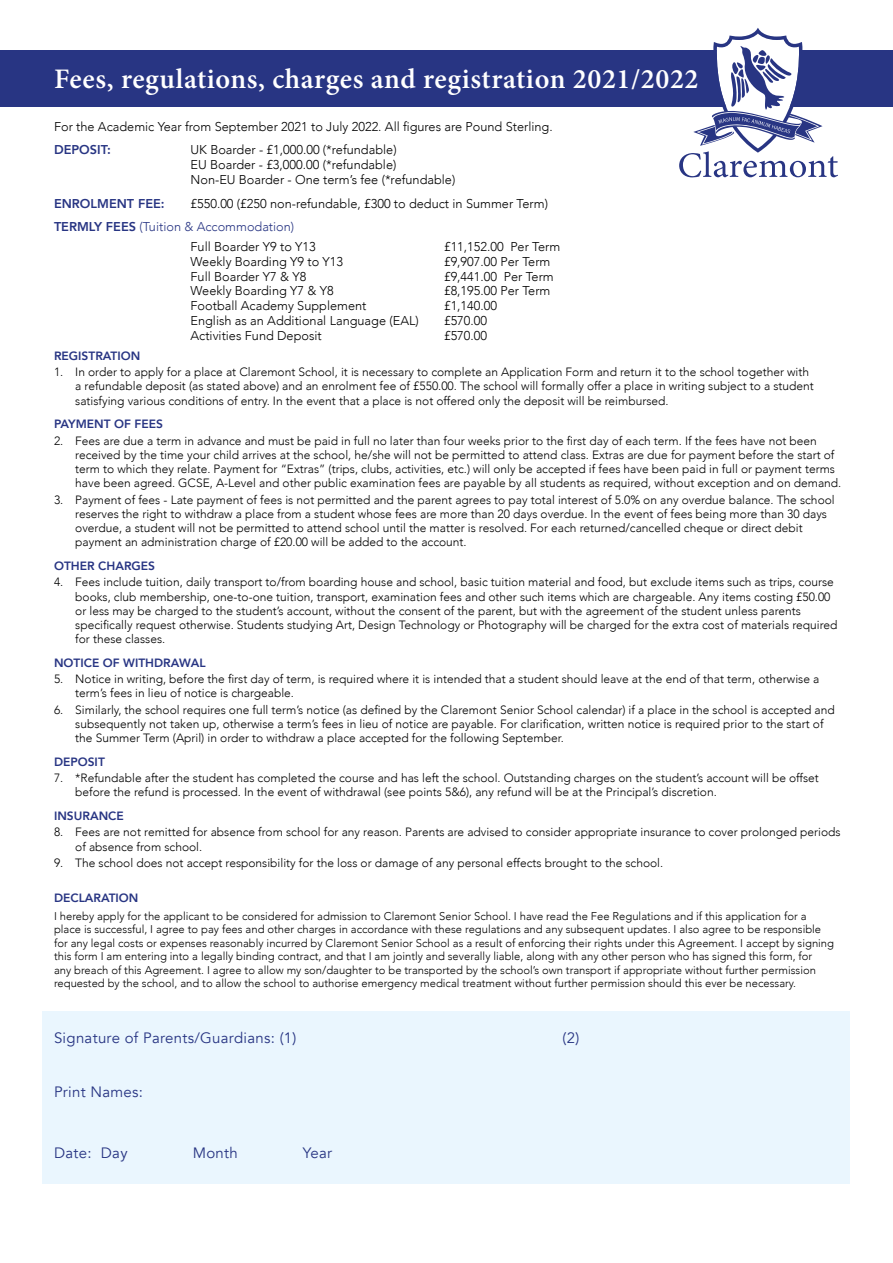
<style>
.page{position:relative;width:893px;height:1263px;background:#fff}
.page>*{position:absolute;margin:0;border:0;box-sizing:border-box;transform-origin:0 0}
.t1{font:600 28.35px "Minion Pro";letter-spacing:.02em;color:#fff}
.t2{font:15px "Avenir";letter-spacing:.02em;color:#283583}
.t3{font:300 12.75px/15px "Avenir";color:#000}
.t4{font:800 12.75px "Avenir";color:#283583}
.t5{font:300 12px/14.2px "Avenir";color:#000}
.t6{font:800 12px "Avenir";color:#283583}
.t7{font:300 11.25px/13.5px "Avenir";color:#000}
.s1{font-weight:800;color:#283583}
.s2{color:#283583}
</style>
<div class="page">
<div style="left:43px;top:1011px;width:807px;height:173px;background:#eaf6fe"></div>
<div style="left:0;top:50px;width:893px;height:56px;background:#283583"></div>
<svg style="left:679px;top:28px;width:159px;height:149px"></svg>
<h1 class="t1" style="left:54px;top:59px;width:646px">Fees, regulations, charges and registration 2021/2022</h1>
<p class="t3" style="left:54px;top:119px;width:500px">For the Academic Year from September 2021 to July 2022. All figures are Pound Sterling.</p>
<p class="t4" style="left:54px;top:140px;width:58px">DEPOSIT:</p>
<p class="t3" style="left:191px;top:142px;width:266px">UK Boarder - £1,000.00 (*refundable)<br>EU Boarder - £3,000.00 (*refundable)<br>Non-EU Boarder - One term’s fee (*refundable)</p>
<p class="t4" style="left:54px;top:193px;width:112px">ENROLMENT FEE:</p>
<p class="t3" style="left:54px;top:192px;width:495px;line-height:23.5px;text-indent:137px">£550.00 (£250 non-refundable, £300 to deduct in Summer Term)<br><span class="s1">TERMLY FEES</span> <span class="s2">(Tuition &amp; Accommodation)</span></p>
<p class="t3" style="left:191px;top:239px;width:127px">Full Boarder Y9 to Y13</p>
<p class="t3" style="left:444px;top:239px;width:118px">£11,152.00 Per Term</p>
<p class="t3" style="left:191px;top:254px;width:154px">Weekly Boarding Y9 to Y13</p>
<p class="t3" style="left:444px;top:254px;width:108px">£9,907.00 Per Term</p>
<p class="t3" style="left:191px;top:269px;width:117px">Full Boarder Y7 &amp; Y8</p>
<p class="t3" style="left:444px;top:269px;width:111px">£9,441.00 Per Term</p>
<p class="t3" style="left:191px;top:284px;width:145px">Weekly Boarding Y7 &amp; Y8</p>
<p class="t3" style="left:444px;top:284px;width:108px">£8,195.00 Per Term</p>
<p class="t3" style="left:191px;top:299px;width:177px">Football Academy Supplement</p>
<p class="t3" style="left:444px;top:299px;width:55px">£1,140.00</p>
<p class="t3" style="left:191px;top:314px;width:230px">English as an Additional Language (EAL)</p>
<p class="t3" style="left:444px;top:314px;width:45px">£570.00</p>
<p class="t3" style="left:191px;top:329px;width:133px">Activities Fund Deposit</p>
<p class="t3" style="left:444px;top:329px;width:45px">£570.00</p>
<p class="t6" style="left:54px;top:346px;width:88px">REGISTRATION</p>
<p class="t5" style="left:75px;top:365px;width:740px;text-indent:-21px">1. In order to apply for a place at Claremont School, it is necessary to complete an Application Form and return it to the school together with a refundable deposit (as stated above) and an enrolment fee of £550.00. The school will formally offer a place in writing subject to a student satisfying various conditions of entry. In the event that a place is not offered only the deposit will be reimbursed.</p>
<p class="t6" style="left:54px;top:415px;width:111px">PAYMENT OF FEES</p>
<p class="t5" style="left:75px;top:433px;width:768px;text-indent:-21px">2. Fees are due a term in advance and must be paid in full no later than four weeks prior to the first day of each term. If the fees have not been received by the time your child arrives at the school, he/she will not be permitted to attend class. Extras are due for payment before the start of term to which they relate. Payment for “Extras” (trips, clubs, activities, etc.) will only be accepted if fees have been paid in full or payment terms have been agreed. GCSE, A-Level and other public examination fees are payable by all students as required, without exception and on demand.</p>
<p class="t5" style="left:75px;top:492px;width:761px;text-indent:-21px">3. Payment of fees - Late payment of fees is not permitted and the parent agrees to pay total interest of 5.0% on any overdue balance. The school reserves the right to withdraw a place from a student whose fees are more than 20 days overdue. In the event of fees being more than 30 days overdue, a student will not be permitted to attend school until the matter is resolved. For each returned/cancelled cheque or direct debit payment an administration charge of £20.00 will be added to the account.</p>
<p class="t6" style="left:54px;top:556px;width:103px">OTHER CHARGES</p>
<p class="t5" style="left:75px;top:575px;width:764px;text-indent:-21px">4. Fees include tuition, daily transport to/from boarding house and school, basic tuition material and food, but exclude items such as trips, course books, club membership, one-to-one tuition, transport, examination fees and other such items which are chargeable. Any items costing £50.00 or less may be charged to the student’s account, without the consent of the parent, but with the agreement of the student unless parents specifically request otherwise. Students studying Art, Design Technology or Photography will be charged for the extra cost of materials required for these classes.</p>
<p class="t6" style="left:54px;top:653px;width:153px">NOTICE OF WITHDRAWAL</p>
<p class="t5" style="left:75px;top:672px;width:746px;text-indent:-21px">5. Notice in writing, before the first day of term, is required where it is intended that a student should leave at the end of that term, otherwise a term’s fees in lieu of notice is chargeable.</p>
<p class="t5" style="left:75px;top:702px;width:761px;text-indent:-21px">6. Similarly, the school requires one full term’s notice (as defined by the Claremont Senior School calendar) if a place in the school is accepted and subsequently not taken up, otherwise a term’s fees in lieu of notice are payable. For clarification, written notice is required prior to the start of the Summer Term (April) in order to withdraw a place accepted for the following September.</p>
<p class="t6" style="left:54px;top:752px;width:52px">DEPOSIT</p>
<p class="t5" style="left:75px;top:771px;width:745px;text-indent:-21px">7. *Refundable after the student has completed the course and has left the school. Outstanding charges on the student’s account will be offset before the refund is processed. In the event of withdrawal (see points 5&amp;6), any refund will be at the Principal’s discretion.</p>
<p class="t6" style="left:54px;top:806px;width:71px">INSURANCE</p>
<p class="t5" style="left:75px;top:825px;width:767px;text-indent:-21px">8. Fees are not remitted for absence from school for any reason. Parents are advised to consider appropriate insurance to cover prolonged periods of absence from school.</p>
<p class="t5" style="left:54px;top:856px;width:611px">9. The school does not accept responsibility for the loss or damage of any personal effects brought to the school.</p>
<p class="t6" style="left:54px;top:888px;width:86px">DECLARATION</p>
<p class="t7" style="left:54px;top:909px;width:782px">I hereby apply for the applicant to be considered for admission to Claremont Senior School. I have read the Fee Regulations and if this application for a place is successful, I agree to pay fees and other charges in accordance with these regulations and any subsequent updates. I also agree to be responsible for any legal costs or expenses reasonably incurred by Claremont Senior School as a result of enforcing their rights under this Agreement. I accept by signing this form I am entering into a legally binding contract, and that I am jointly and severally liable, along with any other person who has signed this form, for<br>any breach of this Agreement. I agree to allow my son/daughter to be transported by the school’s own transport if appropriate without further permission requested by the school, and to allow the school to authorise emergency medical treatment without further permission should this ever be necessary.</p>
<p class="t2" style="left:54px;top:1029px;width:244px">Signature of Parents/Guardians: (1)</p>
<p class="t2" style="left:562px;top:1029px;width:18px">(2)</p>
<p class="t2" style="left:54px;top:1083px;width:91px">Print Names:</p>
<p class="t2" style="left:54px;top:1144px;width:75px">Date: Day</p>
<p class="t2" style="left:193px;top:1144px;width:47px">Month</p>
<p class="t2" style="left:303px;top:1144px;width:31px">Year</p>
</div>
